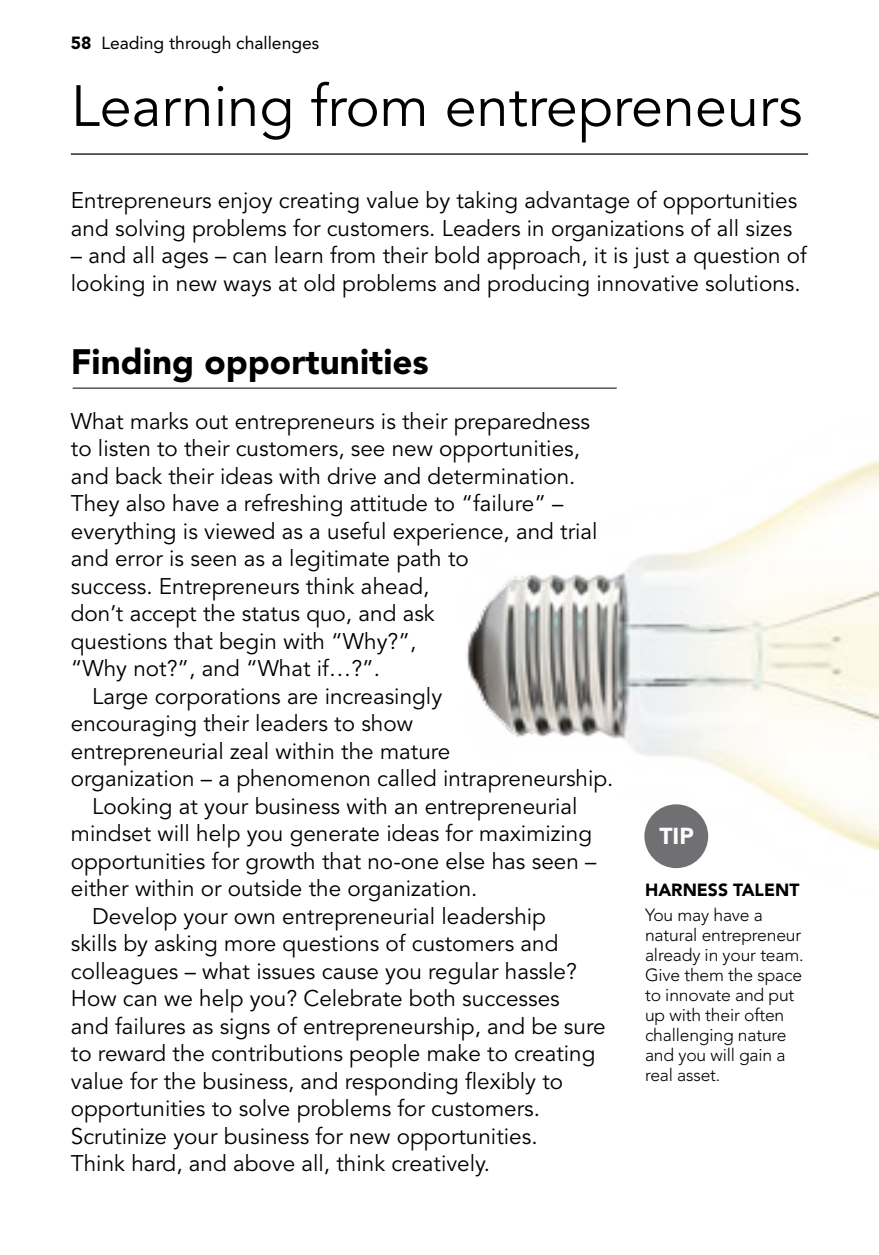
<style>
.page{position:relative;width:879px;height:1255px;background:#fff}
.page>*{position:absolute;margin:0;border:0;box-sizing:border-box;transform-origin:0 0}
.t1{font:57.5px "Avenir";color:#000}
.t2{font:900 35px "Avenir";color:#000}
.t3{font:900 23px "Avenir";color:#fdfdfd}
.t4{font:22.5px/27.5px "Avenir";color:#000}
.t5{font:300 17.5px/20px "Avenir";letter-spacing:-.01em;color:#000}
.t6{font:17.5px "Avenir";color:#000}
.t7{font:900 17.5px "Avenir";color:#000}
.s1{font-weight:900}
</style>
<div class="page">
<img style="left:357px;top:388px;width:522px;height:481px">
<hr style="left:73px;top:387px;width:544px;height:1px;background:#000">
<hr style="left:71px;top:153px;width:737px;height:2px;background:#000">
<div style="left:644px;top:804px;width:64px;height:64px;background:#707072;border-radius:50%"></div>
<p class="t6" style="left:71px;top:32px;width:250px"><span class="s1">58</span> Leading through challenges</p>
<h1 class="t1" style="left:71px;top:73px;width:733px">Learning from entrepreneurs</h1>
<p class="t4" style="left:71px;top:188px;width:728px">Entrepreneurs enjoy creating value by taking advantage of opportunities and solving problems for customers. Leaders in organizations of all sizes</p>
<p class="t4" style="left:71px;top:242px;width:737px">– and all ages – can learn from their bold approach, it is just a question of looking in new ways at old problems and producing innovative solutions.</p>
<h2 class="t2" style="left:71px;top:340px;width:359px">Finding opportunities</h2>
<p class="t4" style="left:71px;top:408px;width:521px">What marks out entrepreneurs is their preparedness</p>
<p class="t4" style="left:71px;top:435px;width:511px">to listen to their customers, see new opportunities,</p>
<p class="t4" style="left:71px;top:462px;width:506px">and back their ideas with drive and determination.</p>
<p class="t4" style="left:71px;top:490px;width:494px">They also have a refreshing attitude to “failure” –</p>
<p class="t4" style="left:71px;top:517px;width:528px">everything is viewed as a useful experience, and trial</p>
<p class="t4" style="left:71px;top:545px;width:399px">and error is seen as a legitimate path to</p>
<p class="t4" style="left:71px;top:572px;width:360px">success. Entrepreneurs think ahead,</p>
<p class="t4" style="left:71px;top:600px;width:365px">don’t accept the status quo, and ask</p>
<p class="t4" style="left:71px;top:627px;width:347px">questions that begin with “Why?”,</p>
<p class="t4" style="left:71px;top:655px;width:311px">“Why not?”, and “What if…?”.</p>
<p class="t4" style="left:92px;top:682px;width:351px">Large corporations are increasingly</p>
<p class="t4" style="left:71px;top:710px;width:344px">encouraging their leaders to show</p>
<p class="t4" style="left:71px;top:737px;width:381px">entrepreneurial zeal within the mature</p>
<p class="t4" style="left:71px;top:765px;width:544px">organization – a phenomenon called intrapreneurship.</p>
<p class="t4" style="left:92px;top:792px;width:487px">Looking at your business with an entrepreneurial</p>
<p class="t4" style="left:71px;top:820px;width:523px">mindset will help you generate ideas for maximizing</p>
<p class="t4" style="left:71px;top:847px;width:527px">opportunities for growth that no-one else has seen –</p>
<p class="t4" style="left:71px;top:875px;width:408px">either within or outside the organization.</p>
<p class="t4" style="left:92px;top:902px;width:455px">Develop your own entrepreneurial leadership</p>
<p class="t4" style="left:71px;top:930px;width:489px">skills by asking more questions of customers and</p>
<p class="t4" style="left:71px;top:957px;width:507px">colleagues – what issues cause you regular hassle?</p>
<p class="t4" style="left:71px;top:985px;width:490px">How can we help you? Celebrate both successes</p>
<p class="t4" style="left:71px;top:1012px;width:536px">and failures as signs of entrepreneurship, and be sure</p>
<p class="t4" style="left:71px;top:1040px;width:526px">to reward the contributions people make to creating</p>
<p class="t4" style="left:71px;top:1067px;width:494px">value for the business, and responding flexibly to</p>
<p class="t4" style="left:71px;top:1095px;width:471px">opportunities to solve problems for customers.</p>
<p class="t4" style="left:71px;top:1122px;width:468px">Scrutinize your business for new opportunities.</p>
<p class="t4" style="left:71px;top:1150px;width:421px">Think hard, and above all, think creatively.</p>
<p class="t3" style="left:659px;top:821px;width:36px">Tip</p>
<p class="t7" style="left:645px;top:879px;width:153px">harness talent</p>
<p class="t5" style="left:645px;top:905px;width:160px">You may have a natural entrepreneur already in your team.<br>Give them the space to innovate and put up with their often challenging nature and you will gain a real asset.</p>
</div>
